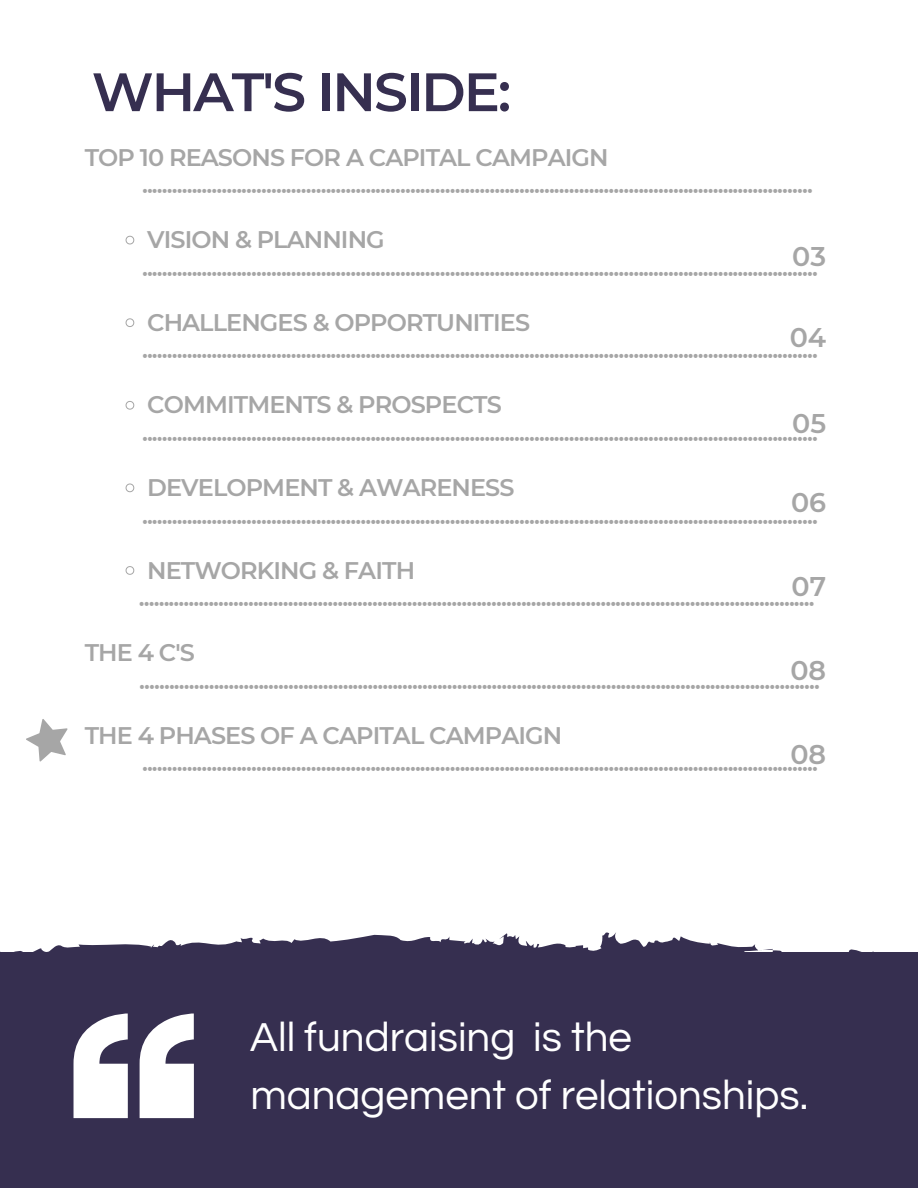
<style>
.page{position:relative;width:918px;height:1188px;background:#fff}
.page>*{position:absolute;margin:0;border:0;box-sizing:border-box;transform-origin:0 0}
.t1{font:600 54px "Montserrat";letter-spacing:-.035em;color:#362f50}
.t2{font:42px/58.5px "Questrial";color:#fff}
.t3{font:600 27px "Montserrat";color:#a6a6a6}
.t4{font:600 24px/27.6px "Montserrat";letter-spacing:-.035em;color:#a6a6a6}
</style>
<div class="page">
<svg style="left:0;top:932px;width:918px;height:21px"></svg>
<div style="left:0;top:953px;width:918px;height:235px;background:#362f50"></div>
<svg style="left:125px;top:235px;width:10px;height:10px"></svg>
<svg style="left:125px;top:318px;width:10px;height:9px"></svg>
<svg style="left:125px;top:401px;width:10px;height:9px"></svg>
<svg style="left:125px;top:483px;width:10px;height:10px"></svg>
<svg style="left:125px;top:566px;width:10px;height:9px"></svg>
<svg style="left:26px;top:719px;width:42px;height:43px"></svg>
<svg style="left:74px;top:1014px;width:54px;height:104px"></svg>
<svg style="left:140px;top:1014px;width:54px;height:104px"></svg>
<h1 class="t1" style="left:92px;top:59px;width:421px">WHAT'S INSIDE:</h1>
<p class="t4" style="left:142px;top:143px;width:672px;text-indent:-57px">TOP 10 REASONS FOR A CAPITAL CAMPAIGN .......................................................................................................................................</p>
<p class="t4" style="left:147px;top:226px;width:239px">VISION &amp; PLANNING</p>
<p class="t3" style="left:792px;top:239px;width:35px">03</p>
<p class="t4" style="left:142px;top:253px;width:677px">........................................................................................................................................</p>
<p class="t4" style="left:147px;top:308px;width:385px">CHALLENGES &amp; OPPORTUNITIES</p>
<p class="t3" style="left:790px;top:321px;width:38px">04</p>
<p class="t4" style="left:142px;top:336px;width:677px">........................................................................................................................................</p>
<p class="t4" style="left:147px;top:391px;width:356px">COMMITMENTS &amp; PROSPECTS</p>
<p class="t3" style="left:792px;top:406px;width:35px">05</p>
<p class="t4" style="left:142px;top:419px;width:677px">........................................................................................................................................</p>
<p class="t4" style="left:147px;top:474px;width:369px">DEVELOPMENT &amp; AWARENESS</p>
<p class="t3" style="left:791px;top:486px;width:37px">06</p>
<p class="t4" style="left:142px;top:501px;width:677px">........................................................................................................................................</p>
<p class="t4" style="left:147px;top:556px;width:269px">NETWORKING &amp; FAITH</p>
<p class="t3" style="left:792px;top:570px;width:36px">07</p>
<p class="t4" style="left:139px;top:584px;width:677px">........................................................................................................................................</p>
<p class="t4" style="left:139px;top:639px;width:682px;text-indent:-54px">THE 4 C'S .........................................................................................................................................</p>
<p class="t4" style="left:142px;top:721px;width:677px;text-indent:-57px">THE 4 PHASES OF A CAPITAL CAMPAIGN ........................................................................................................................................</p>
<p class="t3" style="left:790px;top:654px;width:37px">08</p>
<p class="t3" style="left:790px;top:738px;width:37px">08</p>
<h2 class="t2" style="left:250px;top:1009px;width:559px">All fundraising is the management of relationships.</h2>
</div>
